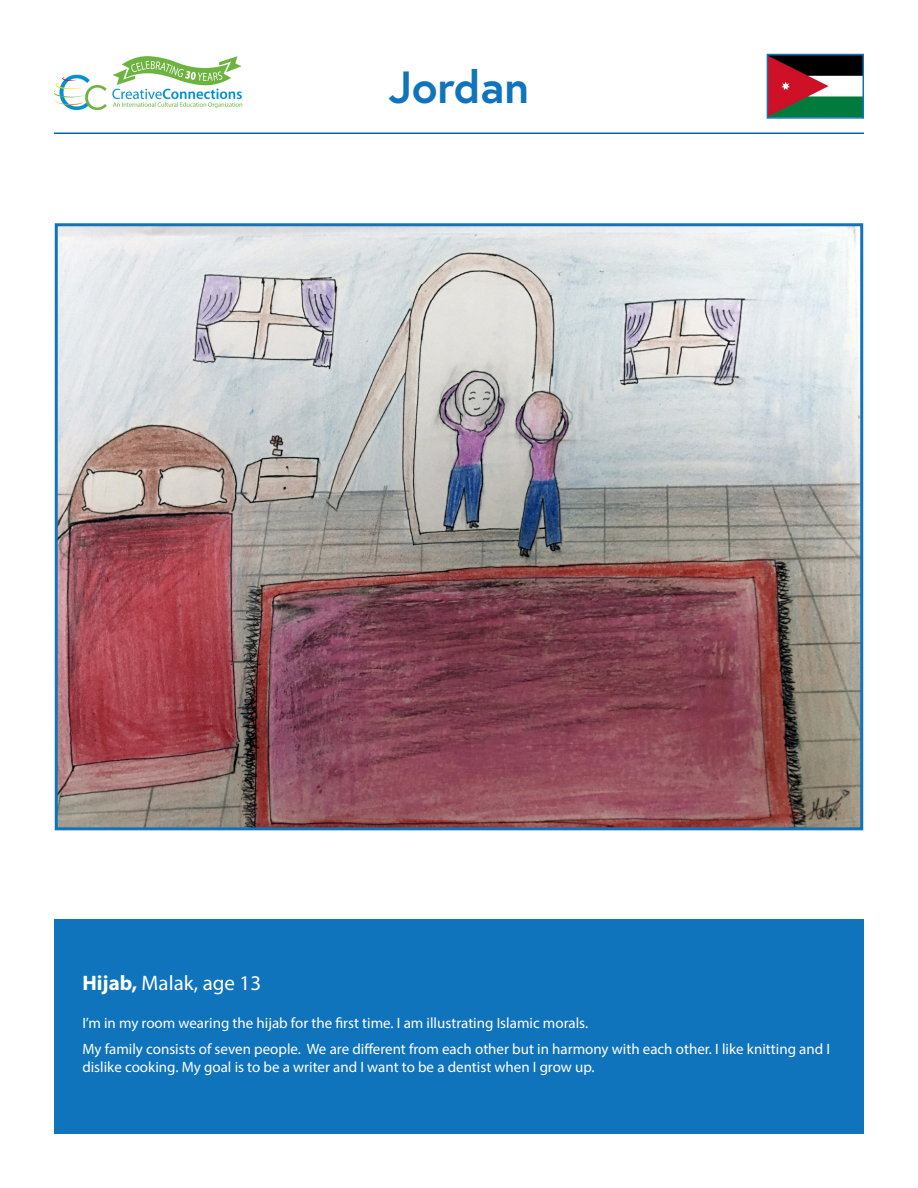
<style>
.page{position:relative;width:918px;height:1188px;background:#fff}
.page>*{position:absolute;margin:0;border:0;box-sizing:border-box;transform-origin:0 0}
.t1{font:700 45px "Europa";color:#1074bc}
.t2{font:21px "Myriad Pro";color:#fff}
.t3{font:15px/18px "Myriad Pro";color:#fff}
.s1{font-weight:700}
</style>
<div class="page">
<hr style="left:54px;top:133px;width:810px;height:1px;background:#0066a3">
<div style="left:55px;top:920px;width:808px;height:214px;background:#1074bc"></div>
<img style="left:54px;top:56px;width:188px;height:55px">
<div style="left:283px;top:920px;width:581px;height:214px;background:#1074bc"></div>
<img style="left:59px;top:227px;width:800px;height:599px">
<div style="left:55px;top:223px;width:808px;height:607px;border:3px solid #1074bc"></div>
<img style="left:770px;top:57px;width:91px;height:59px">
<div style="left:767px;top:54px;width:97px;height:65px;border:2px solid #1074bc"></div>
<p class="t1" style="left:389px;top:57px;width:142px">Jordan</p>
<p class="t2" style="left:82px;top:970px;width:180px"><span class="s1">Hijab,</span> Malak, age 13</p>
<p class="t3" style="left:82px;top:1014px;width:507px">I’m in my room wearing the hijab for the first time. I am illustrating Islamic morals.</p>
<p class="t3" style="left:82px;top:1039px;width:749px">My family consists of seven people. We are different from each other but in harmony with each other. I like knitting and I dislike cooking. My goal is to be a writer and I want to be a dentist when I grow up.</p>
</div>
